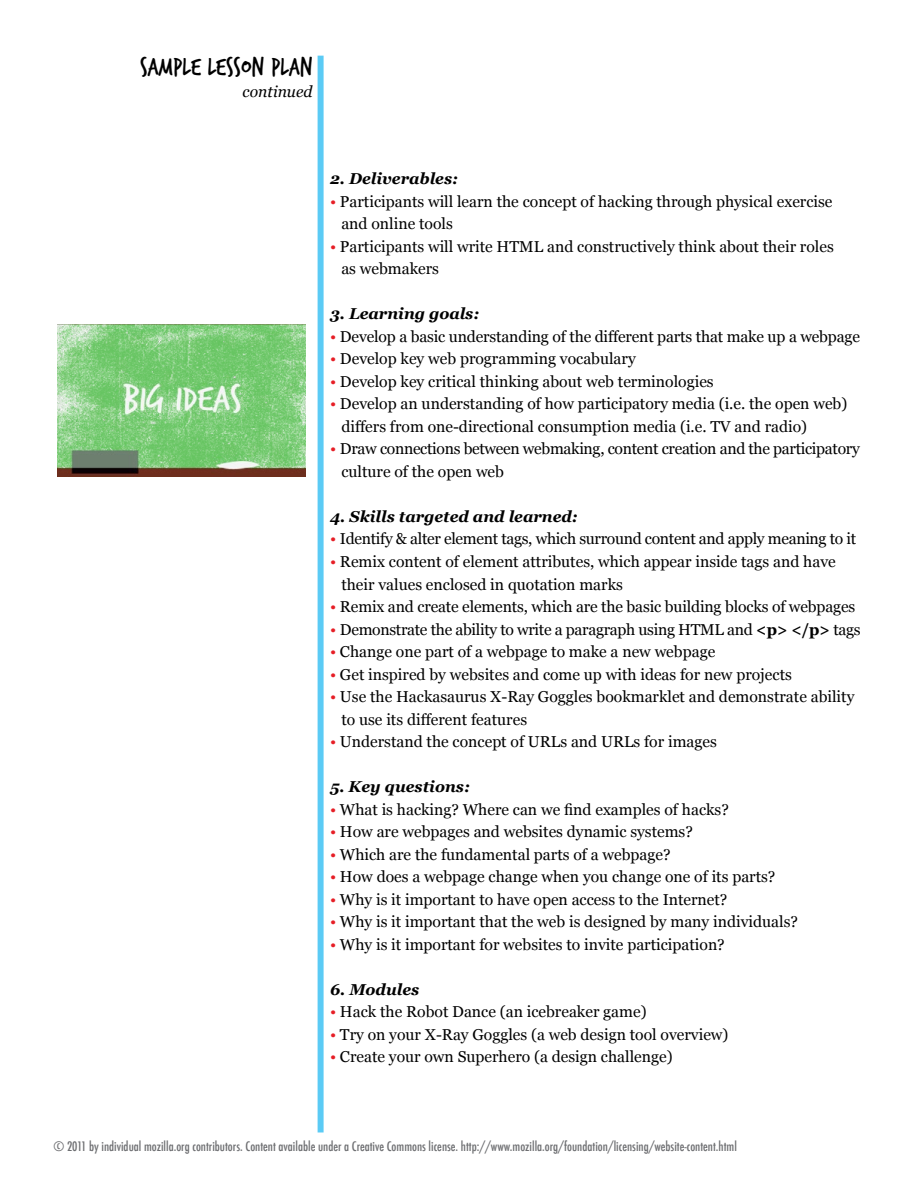
<style>
.page{position:relative;width:918px;height:1188px;background:#fff}
.page>*{position:absolute;margin:0;border:0;box-sizing:border-box;transform-origin:0 0}
.t1{font:27px "Trash Hand";color:#000}
.t2{font:15.75px/22.5px "Georgia";color:#000}
.t3{font:15.75px/22.5px "Georgia";letter-spacing:-.02em;color:#000}
.t4{font:italic 700 15.75px "Georgia";color:#000}
.t5{font:italic 15.75px "Georgia";color:#000}
.t6{font:500 condensed 12.75px "Futura";color:#6d6e71}
.s1{color:#e61e26}
.s2{font-weight:700}
</style>
<div class="page">
<div style="left:318px;top:56px;width:6px;height:1076px;background:#5bcbf5"></div>
<img style="left:57px;top:325px;width:249px;height:152px">
<h1 class="t1" style="left:140px;top:54px;width:174px">SAMPLE LESSON PLAN</h1>
<p class="t5" style="left:243px;top:82px;width:71px">continued</p>
<p class="t4" style="left:330px;top:169px;width:129px">2. Deliverables:</p>
<p class="t2" style="left:341px;top:191px;width:493px;text-indent:-11px"><span class="s1">•</span> Participants will learn the concept of hacking through physical exercise and online tools</p>
<p class="t2" style="left:341px;top:236px;width:494px;text-indent:-11px"><span class="s1">•</span> Participants will write HTML and constructively think about their roles as webmakers</p>
<p class="t4" style="left:330px;top:304px;width:151px">3. Learning goals:</p>
<p class="t2" style="left:330px;top:326px;width:532px"><span class="s1">•</span> Develop a basic understanding of the different parts that make up a webpage</p>
<p class="t2" style="left:330px;top:348px;width:307px"><span class="s1">•</span> Develop key web programming vocabulary</p>
<p class="t2" style="left:330px;top:371px;width:385px"><span class="s1">•</span> Develop key critical thinking about web terminologies</p>
<p class="t2" style="left:341px;top:393px;width:507px;text-indent:-11px"><span class="s1">•</span> Develop an understanding of how participatory media (i.e. the open web) differs from one-directional consumption media (i.e. TV and radio)</p>
<p class="t3" style="left:341px;top:438px;width:520px;text-indent:-11px"><span class="s1">•</span> Draw connections between webmaking, content creation and the participatory culture of the open web</p>
<p class="t4" style="left:330px;top:506px;width:249px">4. Skills targeted and learned:</p>
<p class="t3" style="left:330px;top:528px;width:528px"><span class="s1">•</span> Identify &amp; alter element tags, which surround content and apply meaning to it</p>
<p class="t2" style="left:341px;top:551px;width:496px;text-indent:-11px"><span class="s1">•</span> Remix content of element attributes, which appear inside tags and have their values enclosed in quotation marks</p>
<p class="t2" style="left:330px;top:596px;width:527px"><span class="s1">•</span> Remix and create elements, which are the basic building blocks of webpages</p>
<p class="t3" style="left:330px;top:618px;width:532px"><span class="s1">•</span> Demonstrate the ability to write a paragraph using HTML and <span class="s2">&lt;p&gt; &lt;/p&gt;</span> tags</p>
<p class="t2" style="left:330px;top:641px;width:387px"><span class="s1">•</span> Change one part of a webpage to make a new webpage</p>
<p class="t2" style="left:330px;top:663px;width:463px"><span class="s1">•</span> Get inspired by websites and come up with ideas for new projects</p>
<p class="t2" style="left:341px;top:686px;width:515px;text-indent:-11px"><span class="s1">•</span> Use the Hackasaurus X-Ray Goggles bookmarklet and demonstrate ability to use its different features</p>
<p class="t2" style="left:330px;top:731px;width:388px"><span class="s1">•</span> Understand the concept of URLs and URLs for images</p>
<p class="t4" style="left:330px;top:776px;width:141px">5. Key questions:</p>
<p class="t2" style="left:330px;top:798px;width:400px"><span class="s1">•</span> What is hacking? Where can we find examples of hacks?</p>
<p class="t2" style="left:330px;top:821px;width:364px"><span class="s1">•</span> How are webpages and websites dynamic systems?</p>
<p class="t2" style="left:330px;top:843px;width:342px"><span class="s1">•</span> Which are the fundamental parts of a webpage?</p>
<p class="t2" style="left:330px;top:866px;width:447px"><span class="s1">•</span> How does a webpage change when you change one of its parts?</p>
<p class="t2" style="left:330px;top:888px;width:399px"><span class="s1">•</span> Why is it important to have open access to the Internet?</p>
<p class="t2" style="left:330px;top:911px;width:470px"><span class="s1">•</span> Why is it important that the web is designed by many individuals?</p>
<p class="t2" style="left:330px;top:933px;width:396px"><span class="s1">•</span> Why is it important for websites to invite participation?</p>
<p class="t4" style="left:330px;top:979px;width:91px">6. Modules</p>
<p class="t2" style="left:330px;top:1001px;width:318px"><span class="s1">•</span> Hack the Robot Dance (an icebreaker game)</p>
<p class="t2" style="left:330px;top:1023px;width:400px"><span class="s1">•</span> Try on your X-Ray Goggles (a web design tool overview)</p>
<p class="t2" style="left:330px;top:1046px;width:344px"><span class="s1">•</span> Create your own Superhero (a design challenge)</p>
<p class="t6" style="left:54px;top:1138px;width:685px">© 2011 by individual mozilla.org contributors. Content available under a Creative Commons license. http://www.mozilla.org/foundation/licensing/website-content.html</p>
</div>
